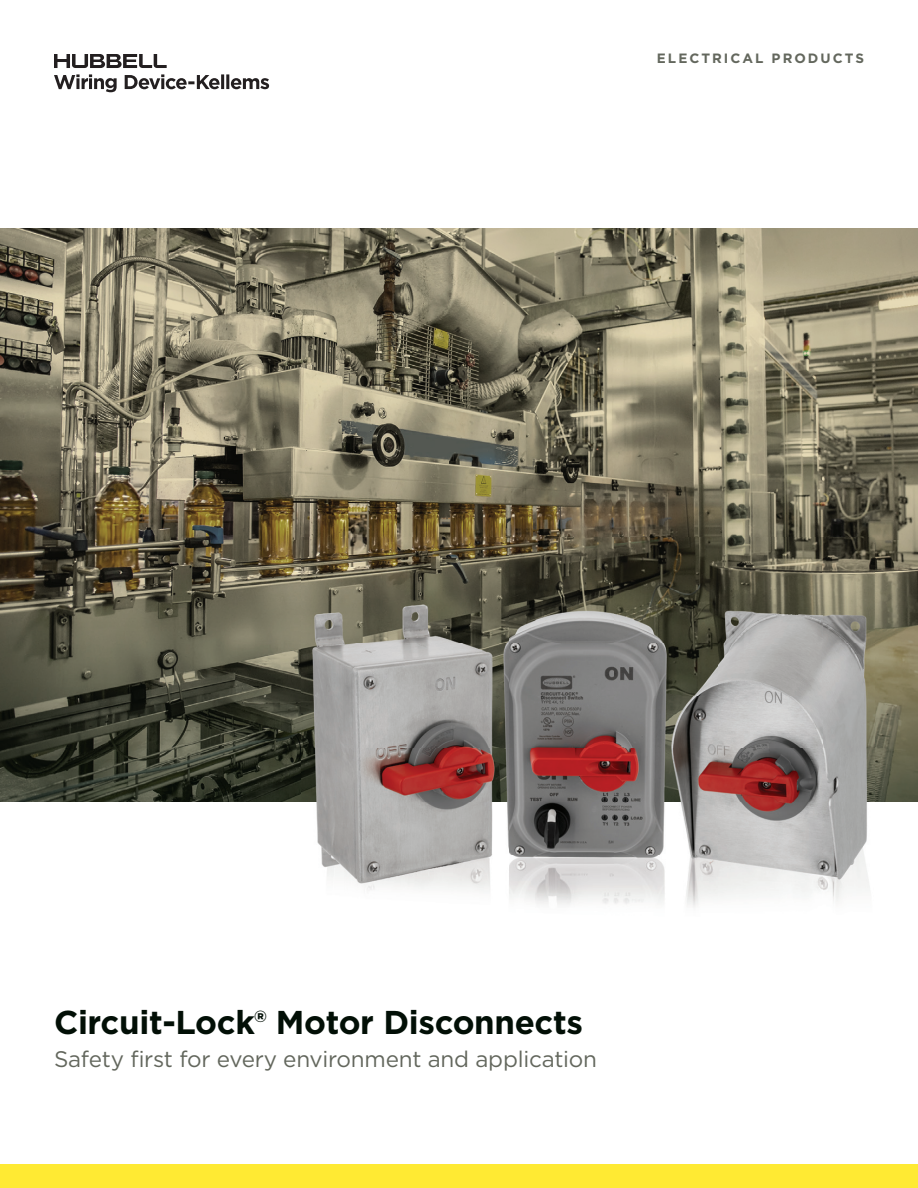
<style>
.page{position:relative;width:918px;height:1188px;background:#fff}
.page>*{position:absolute;margin:0;border:0;box-sizing:border-box;transform-origin:0 0}
.t1{font:700 33px "Gotham";letter-spacing:-.01em;color:#020f06}
.t2{font:22.5px "Gotham";letter-spacing:-.01em;color:#63675d}
.t3{font:700 13.5px "Gotham";letter-spacing:.15em;color:#63675d}
</style>
<div class="page">
<img style="left:0;top:228px;width:305px;height:313px">
<img style="left:305px;top:228px;width:307px;height:310px">
<img style="left:612px;top:228px;width:306px;height:313px">
<img style="left:0;top:541px;width:302px;height:261px">
<img style="left:874px;top:541px;width:44px;height:261px">
<div style="left:0;top:1165px;width:918px;height:23px;background:#ffea33"></div>
<svg style="left:54px;top:54px;width:215px;height:38px"></svg>
<img style="left:302px;top:538px;width:572px;height:369px">
<p class="t3" style="left:657px;top:50px;width:209px">ELECTRICAL PRODUCTS</p>
<h1 class="t1" style="left:54px;top:1000px;width:531px">Circuit-Lock® Motor Disconnects</h1>
<p class="t2" style="left:54px;top:1045px;width:545px">Safety first for every environment and application</p>
</div>
